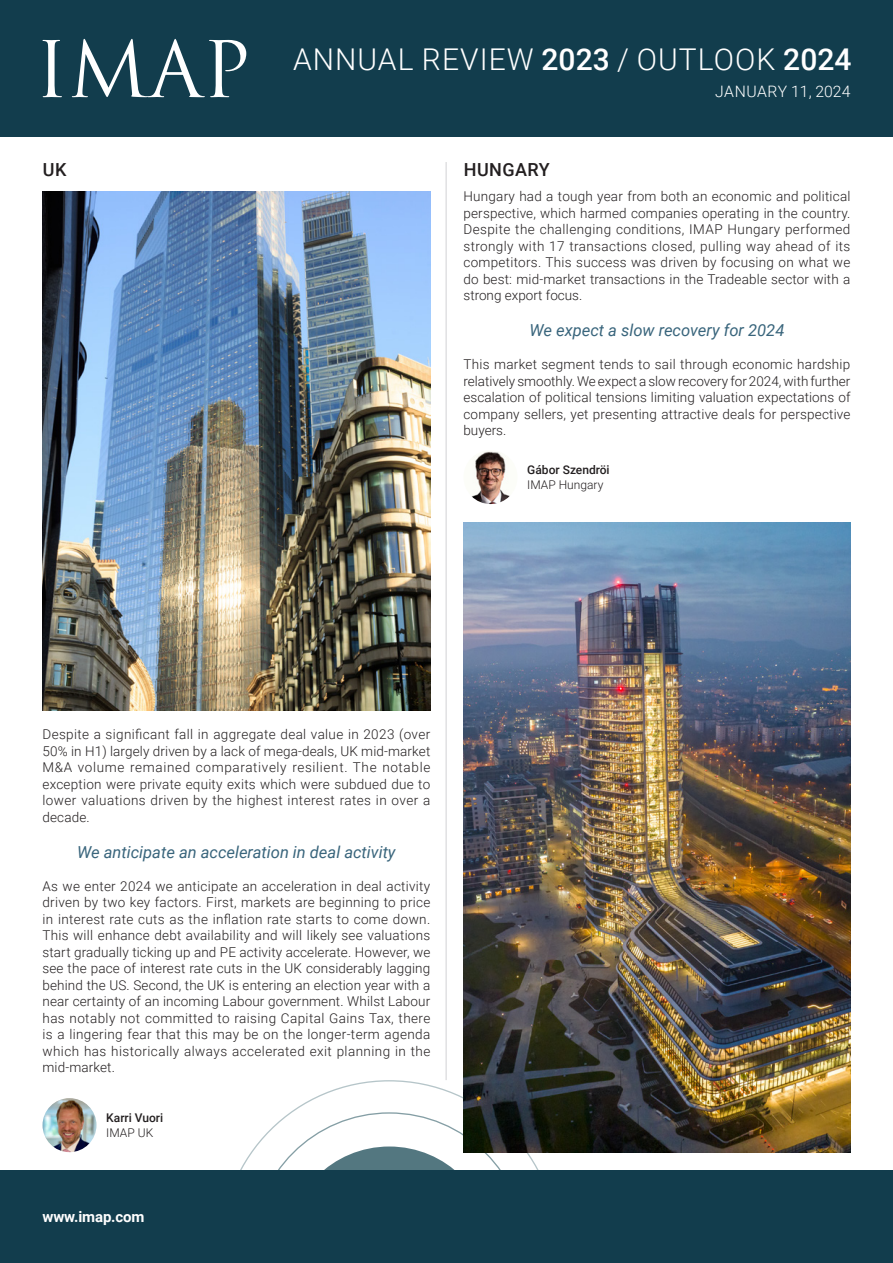
<style>
.page{position:relative;width:893px;height:1263px;background:#fff}
.page>*{position:absolute;margin:0;border:0;box-sizing:border-box;transform-origin:0 0}
.SECCIÓ{font:300 30px "Roboto";letter-spacing:.035em;color:#fff}
.t1{font:500 18px "Roboto";letter-spacing:.025em;color:#231f20}
.t2{font:italic 16.5px "Roboto";color:#39657c}
.SECCIÓ-2{font:300 15.75px "Roboto";letter-spacing:.02em;color:#fff}
.Text_general{font:700 15px "Roboto";letter-spacing:-.01em;color:#fff}
.t3{font:300 13.5px/16.5px "Roboto";letter-spacing:.015em;color:#231f20;text-align:justify}
.t4{font:500 12px "Roboto";color:#231f20}
.t5{font:300 12px "Roboto";color:#231f20}
.s1{font-weight:500}
</style>
<div class="page">
<svg style="left:240px;top:1080px;width:318px;height:90px"></svg>
<img style="left:463px;top:522px;width:387px;height:630px">
<div style="left:0;top:1170px;width:893px;height:93px;background:#123d4d"></div>
<img style="left:43px;top:191px;width:387px;height:519px">
<hr style="left:446px;top:162px;width:1px;height:918px;background:#d1d2d4">
<img style="left:43px;top:1098px;width:54px;height:54px;border-radius:27px">
<img style="left:463px;top:450px;width:54px;height:54px;border-radius:27px">
<div style="left:0;top:0;width:893px;height:136px;background:#123d4d"></div>
<svg style="left:43px;top:40px;width:19px;height:57px"></svg>
<svg style="left:72px;top:39px;width:174px;height:58px"></svg>
<p class="SECCIÓ" style="left:293px;top:39px;width:560px">ANNUAL REVIEW <span class="s1">2023</span> / OUTLOOK <span class="s1">2024</span></p>
<p class="SECCIÓ-2" style="left:715px;top:81px;width:137px">JANUARY 11, 2024</p>
<p class="t1" style="left:43px;top:156px;width:25px">UK</p>
<p class="t1" style="left:464px;top:156px;width:88px">HUNGARY</p>
<p class="t3" style="left:463px;top:188px;width:388px">Hungary had a tough year from both an economic and political perspective, which harmed companies operating in the country.<br>Despite the challenging conditions, IMAP Hungary performed strongly with 17 transactions closed, pulling way ahead of its competitors. This success was driven by focusing on what we do best: mid-market transactions in the Tradeable sector with a strong export focus.</p>
<p class="t2" style="left:529px;top:319px;width:256px">We expect a slow recovery for 2024</p>
<p class="t3" style="left:463px;top:356px;width:389px">This market segment tends to sail through economic hardship relatively smoothly. We expect a slow recovery for 2024, with further escalation of political tensions limiting valuation expectations of company sellers, yet presenting attractive deals for perspective buyers.</p>
<p class="t4" style="left:527px;top:461px;width:84px">Gábor Szendröi</p>
<p class="t5" style="left:527px;top:476px;width:78px">IMAP Hungary</p>
<p class="t3" style="left:43px;top:726px;width:389px">Despite a significant fall in aggregate deal value in 2023 (over 50% in H1) largely driven by a lack of mega-deals, UK mid-market M&amp;A volume remained comparatively resilient. The notable exception were private equity exits which were subdued due to lower valuations driven by the highest interest rates in over a decade.</p>
<p class="t2" style="left:77px;top:840px;width:320px">We anticipate an acceleration in deal activity</p>
<p class="t3" style="left:43px;top:877px;width:389px">As we enter 2024 we anticipate an acceleration in deal activity driven by two key factors. First, markets are beginning to price in interest rate cuts as the inflation rate starts to come down.<br>This will enhance debt availability and will likely see valuations start gradually ticking up and PE activity accelerate. However, we see the pace of interest rate cuts in the UK considerably lagging behind the US. Second, the UK is entering an election year with a near certainty of an incoming Labour government. Whilst Labour has notably not committed to raising Capital Gains Tax, there is a lingering fear that this may be on the longer-term agenda which has historically always accelerated exit planning in the mid-market.</p>
<p class="t4" style="left:106px;top:1109px;width:58px">Karri Vuori</p>
<p class="t5" style="left:106px;top:1124px;width:48px">IMAP UK</p>
<p class="Text_general" style="left:43px;top:1206px;width:103px">www.imap.com</p>
</div>
